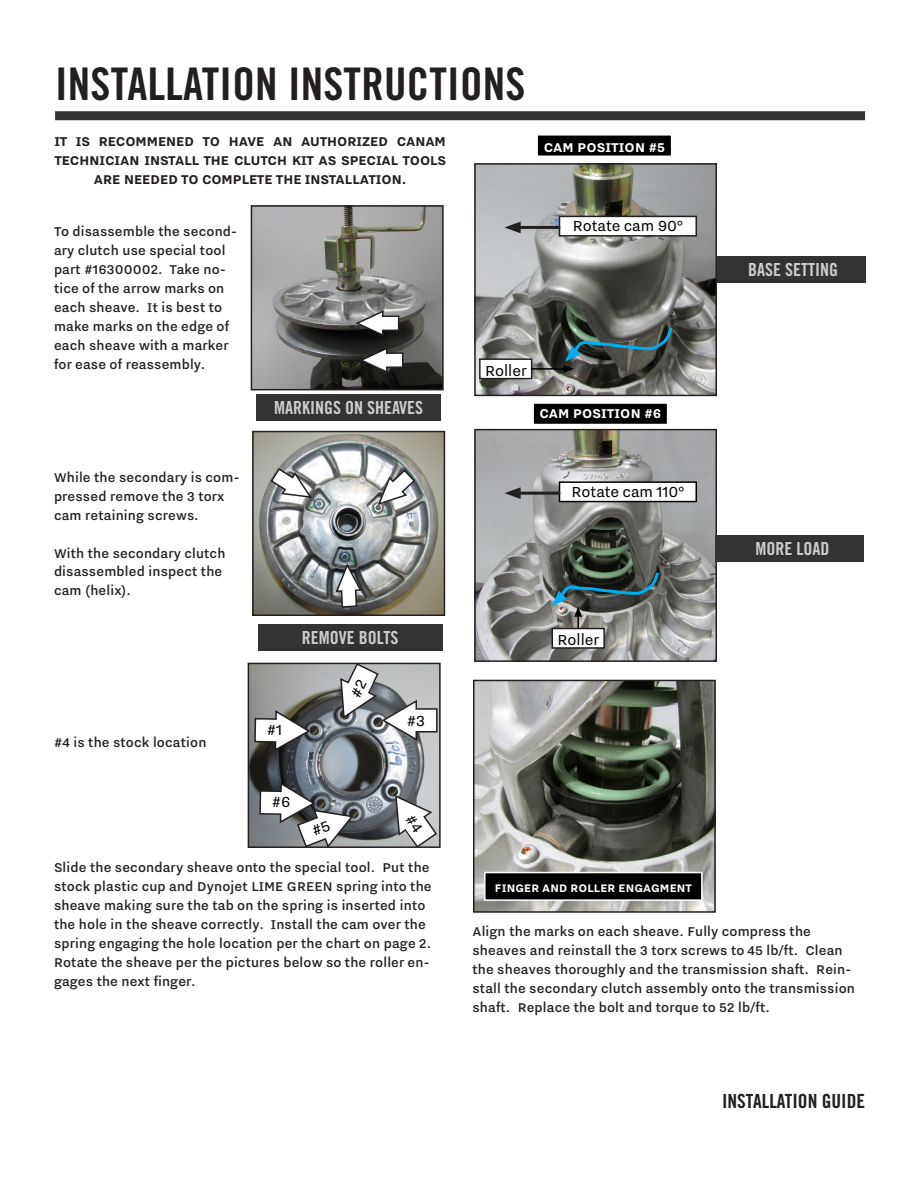
<style>
.page{position:relative;width:918px;height:1188px;background:#fff}
.page>*{position:absolute;margin:0;border:0;box-sizing:border-box;transform-origin:0 0}
.Section_Title{font:45px "Trade Gothic LT Std Bd Cn 20";letter-spacing:.005em;color:#231f20}
.t1{font:19.5px "Trade Gothic LT Std Bd Cn 20";color:#231f20}
.Image_Note{font:18px "Trade Gothic LT Std Bd Cn 20";color:#ccc}
.t2{font:18px "Nitti Grotesk";color:#000}
.General_Text{font:500 15.75px/18.9px "Nitti Grotesk";letter-spacing:.01em;color:#231f20}
.General_Text_bold{font:700 15.75px/18.9px "Nitti Grotesk";color:#231f20;text-align:center}
.General_Text-2{font:700 15.75px "Nitti Grotesk";letter-spacing:.005em;color:#fff}
.General_Text-3{font:700 13.5px "Nitti Grotesk";letter-spacing:.01em;color:#fff}
</style>
<div class="page">
<div style="left:55px;top:111px;width:810px;height:9px;background:#333"></div>
<img style="left:255px;top:434px;width:187px;height:179px">
<div style="left:252px;top:431px;width:193px;height:185px;border:2px solid #231f20"></div>
<svg style="left:269px;top:467px;width:44px;height:32px"></svg>
<svg style="left:376px;top:468px;width:40px;height:38px"></svg>
<svg style="left:335px;top:562px;width:27px;height:46px"></svg>
<img style="left:251px;top:666px;width:187px;height:179px">
<div style="left:248px;top:663px;width:193px;height:185px;border:2px solid #231f20"></div>
<svg style="left:253px;top:709px;width:59px;height:43px"></svg>
<div style="left:267px;top:721px;width:20px;height:19px;background:#fff"></div>
<img style="left:254px;top:208px;width:187px;height:179px">
<div style="left:251px;top:205px;width:193px;height:185px;border:2px solid #231f20"></div>
<svg style="left:354px;top:309px;width:46px;height:28px"></svg>
<svg style="left:358px;top:346px;width:46px;height:28px"></svg>
<div style="left:257px;top:394px;width:184px;height:27px;background:#333"></div>
<div style="left:258px;top:624px;width:184px;height:26px;background:#333"></div>
<img style="left:477px;top:166px;width:237px;height:227px">
<div style="left:474px;top:163px;width:243px;height:233px;border:2px solid #231f20"></div>
<div style="left:480px;top:359px;width:52px;height:20px;background:#fff"></div>
<div style="left:479px;top:358px;width:53px;height:21px;border:2px solid #231f20"></div>
<hr style="left:531px;top:368px;width:35px;height:2px;background:#000">
<div style="left:560px;top:216px;width:136px;height:20px;background:#fff"></div>
<div style="left:559px;top:216px;width:138px;height:21px;border:2px solid #231f20"></div>
<hr style="left:515px;top:226px;width:45px;height:3px;background:#231f20">
<svg style="left:505px;top:222px;width:16px;height:11px"></svg>
<svg style="left:564px;top:325px;width:110px;height:48px;background:#465555"></svg>
<div style="left:537px;top:135px;width:135px;height:21px;background:#000"></div>
<div style="left:536px;top:134px;width:136px;height:23px;border:2px solid #fff"></div>
<img style="left:477px;top:432px;width:237px;height:227px">
<div style="left:474px;top:429px;width:243px;height:233px;border:2px solid #231f20"></div>
<div style="left:552px;top:629px;width:52px;height:19px;background:#fff"></div>
<div style="left:552px;top:628px;width:53px;height:21px;border:2px solid #231f20"></div>
<div style="left:560px;top:482px;width:136px;height:20px;background:#fff"></div>
<div style="left:559px;top:481px;width:138px;height:21px;border:2px solid #000"></div>
<hr style="left:515px;top:492px;width:45px;height:3px;background:#231f20">
<svg style="left:505px;top:487px;width:16px;height:12px"></svg>
<img style="left:552px;top:570px;width:108px;height:59px">
<div style="left:533px;top:403px;width:135px;height:22px;background:#000"></div>
<div style="left:532px;top:402px;width:136px;height:23px;border:2px solid #fff"></div>
<img style="left:476px;top:683px;width:237px;height:227px">
<div style="left:473px;top:680px;width:243px;height:233px;border:2px solid #231f20"></div>
<div style="left:485px;top:873px;width:217px;height:27px;background:#000"></div>
<div style="left:484px;top:872px;width:219px;height:29px;border:2px solid #fff"></div>
<div style="left:717px;top:256px;width:148px;height:27px;background:#333"></div>
<div style="left:716px;top:535px;width:148px;height:26px;background:#333"></div>
<svg style="left:339px;top:662px;width:99px;height:80px"></svg>
<svg style="left:259px;top:781px;width:96px;height:67px"></svg>
<svg style="left:394px;top:794px;width:44px;height:54px"></svg>
<p class="Section_Title" style="left:55px;top:57px;width:472px">INSTALLATION INSTRUCTIONS</p>
<p class="General_Text_bold" style="left:54px;top:132px;width:393px">IT IS RECOMMENED TO HAVE AN AUTHORIZED CANAM<br>TECHNICIAN INSTALL THE CLUTCH KIT AS SPECIAL TOOLS<br>ARE NEEDED TO COMPLETE THE INSTALLATION.</p>
<p class="General_Text" style="left:54px;top:222px;width:184px">To disassemble the second&shy;ary clutch use special tool part #16300002. Take no&shy;tice of the arrow marks on each sheave. It is best to make marks on the edge of each sheave with a marker for ease of reassembly.</p>
<p class="Image_Note" style="left:274px;top:397px;width:151px">MARKINGS ON SHEAVES</p>
<p class="General_Text-2" style="left:544px;top:138px;width:123px">CAM POSITION #5</p>
<p class="t2" style="left:573px;top:216px;width:112px">Rotate cam 90°</p>
<p class="t2" style="left:485px;top:360px;width:43px">Roller</p>
<p class="General_Text-2" style="left:539px;top:404px;width:123px">CAM POSITION #6</p>
<p class="General_Text" style="left:54px;top:467px;width:187px">While the secondary is com&shy;pressed remove the 3 torx cam retaining screws.</p>
<p class="General_Text" style="left:54px;top:543px;width:173px">With the secondary clutch disassembled inspect the cam (helix).</p>
<p class="Image_Note" style="left:302px;top:626px;width:98px">REMOVE BOLTS</p>
<p class="t2" style="left:572px;top:481px;width:114px">Rotate cam 110°</p>
<p class="t2" style="left:558px;top:630px;width:43px">Roller</p>
<p class="General_Text" style="left:54px;top:732px;width:154px">#4 is the stock location</p>
<p class="t2" style="left:267px;top:720px;width:17px">#1</p>
<p class="t2" style="left:272px;top:792px;width:20px">#6</p>
<p class="t2" style="left:407px;top:711px;width:20px">#3</p>
<p class="Image_Note" style="left:748px;top:259px;width:91px">BASE SETTING</p>
<p class="Image_Note" style="left:755px;top:537px;width:75px">MORE LOAD</p>
<p class="General_Text" style="left:54px;top:858px;width:379px">Slide the secondary sheave onto the special tool. Put the stock plastic cup and Dynojet LIME GREEN spring into the sheave making sure the tab on the spring is inserted into the hole in the sheave correctly. Install the cam over the spring engaging the hole location per the chart on page 2.</p>
<p class="General_Text" style="left:54px;top:952px;width:377px">Rotate the sheave per the pictures below so the roller en&shy;gages the next finger.</p>
<p class="General_Text-3" style="left:495px;top:880px;width:199px">FINGER AND ROLLER ENGAGMENT</p>
<p class="General_Text" style="left:472px;top:922px;width:384px">Align the marks on each sheave. Fully compress the sheaves and reinstall the 3 torx screws to 45 lb/ft. Clean the sheaves thoroughly and the transmission shaft. Rein&shy;stall the secondary clutch assembly onto the transmission shaft. Replace the bolt and torque to 52 lb/ft.</p>
<p class="t1" style="left:722px;top:1089px;width:144px">INSTALLATION GUIDE</p>
</div>
